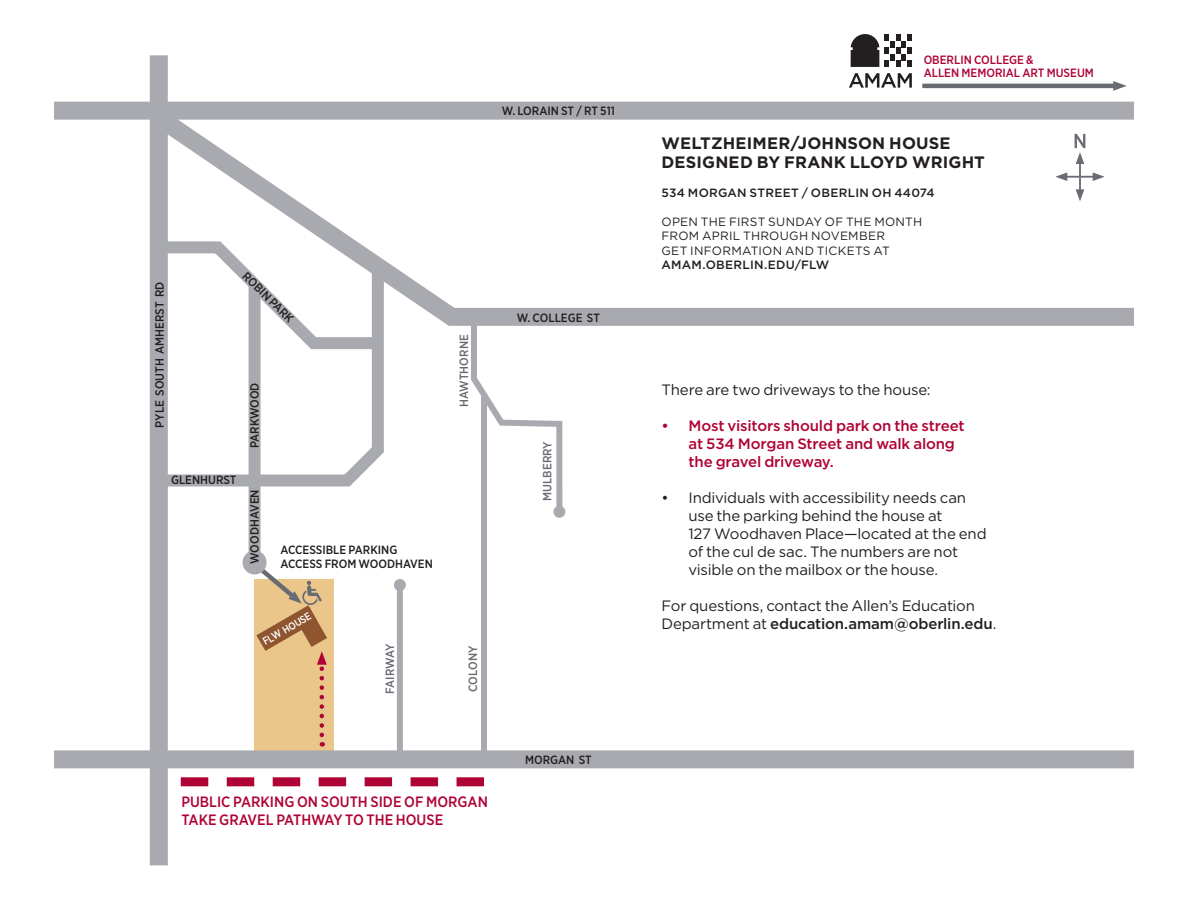
<style>
.page{position:relative;width:1188px;height:918px;background:#fff}
.page>*{position:absolute;margin:0;border:0;box-sizing:border-box;transform-origin:0 0}
.t1{font:700 16.5px/19.8px "Gotham";letter-spacing:.01em;color:#231f20}
.t2{font:15px/18px "Gotham";letter-spacing:-.015em;color:#231f20}
.t3{font:500 15px/18px "Gotham";letter-spacing:-.01em;color:#af0336}
.t4{font:500 15px/18px "Gotham Narrow";color:#af0336}
.t5{font:500 12px/13.5px "Gotham Narrow";color:#231f20}
.t6{font:12px/14.4px "Gotham";letter-spacing:.02em;color:#231f20}
.t7{font:500 12px "Gotham";letter-spacing:.025em;color:#231f20}
.t8{font:500 12px/13.5px "Gotham Narrow";color:#af0336}
.t9{font:500 12px "Gotham Narrow";color:#696b73}
.t10{font:500 12px "Gotham Narrow";letter-spacing:-.04em;color:#696b73}
.t11{font:500 10.5px "Gotham Narrow";color:#fff}
.s1{font-weight:500}
</style>
<div class="page">
<div style="left:255px;top:579px;width:79px;height:176px;background:#eac68b"></div>
<div style="left:150px;top:55px;width:18px;height:810px;background:#a8aaaf"></div>
<div style="left:249px;top:285px;width:12px;height:277px;background:#a8aaaf"></div>
<div style="left:243px;top:550px;width:24px;height:24px;background:#a8aaaf;border-radius:50%"></div>
<div style="left:54px;top:102px;width:1080px;height:18px;background:#a8aaaf"></div>
<div style="left:54px;top:750px;width:1080px;height:18px;background:#a8aaaf"></div>
<svg style="left:137px;top:95px;width:997px;height:231px"></svg>
<div style="left:397px;top:585px;width:6px;height:178px;background:#a8aaaf"></div>
<div style="left:394px;top:579px;width:12px;height:12px;background:#a8aaaf;border-radius:50%"></div>
<div style="left:481px;top:393px;width:6px;height:362px;background:#a8aaaf"></div>
<svg style="left:147px;top:235px;width:248px;height:91px"></svg>
<svg style="left:149px;top:255px;width:241px;height:238px"></svg>
<svg style="left:181px;top:777px;width:303px;height:9px"></svg>
<hr style="left:922px;top:84px;width:195px;height:4px;background:#696b73">
<svg style="left:1113px;top:81px;width:14px;height:10px"></svg>
<svg style="left:468px;top:317px;width:97px;height:201px"></svg>
<div style="left:553px;top:506px;width:12px;height:12px;background:#a8aaaf;border-radius:50%"></div>
<hr style="left:1064px;top:176px;width:32px;height:2px;background:#696b73">
<svg style="left:1055px;top:172px;width:12px;height:9px"></svg>
<svg style="left:1093px;top:172px;width:12px;height:9px"></svg>
<hr style="left:1079px;top:161px;width:2px;height:32px;background:#696b73">
<svg style="left:1076px;top:189px;width:8px;height:12px"></svg>
<svg style="left:1075px;top:134px;width:10px;height:30px"></svg>
<svg style="left:851px;top:34px;width:61px;height:33px"></svg>
<svg style="left:849px;top:73px;width:63px;height:15px"></svg>
<svg style="left:250px;top:559px;width:77px;height:176px"></svg>
<p class="t5" style="left:502px;top:104px;width:115px">W. LORAIN ST / RT 511</p>
<p class="t5" style="left:153px;top:428px;width:147px;rotate:-90deg">PYLE SOUTH AMHERST RD</p>
<p class="t5" style="left:250px;top:269px;width:68px;rotate:45deg">ROBIN PARK</p>
<p class="t5" style="left:248px;top:448px;width:67px;rotate:-90deg">PARKWOOD</p>
<p class="t5" style="left:171px;top:473px;width:67px">GLENHURST</p>
<p class="t5" style="left:248px;top:564px;width:76px;rotate:-90deg">WOODHAVEN</p>
<p class="t5" style="left:280px;top:543px;width:154px">ACCESSIBLE PARKING<br>ACCESS FROM WOODHAVEN</p>
<p class="t9" style="left:456px;top:407px;width:74px;rotate:-90deg">HAWTHORNE</p>
<p class="t11" style="left:260px;top:636px;width:55px;rotate:-30deg">FLW HOUSE</p>
<p class="t10" style="left:382px;top:694px;width:51px;rotate:-90deg">FAIRWAY</p>
<p class="t9" style="left:465px;top:692px;width:47px;rotate:-90deg">COLONY</p>
<p class="t4" style="left:181px;top:793px;width:308px">PUBLIC PARKING ON SOUTH SIDE OF MORGAN<br>TAKE GRAVEL PATHWAY TO THE HOUSE</p>
<p class="t5" style="left:517px;top:311px;width:85px">W. COLLEGE ST</p>
<p class="t9" style="left:540px;top:501px;width:61px;rotate:-90deg">MULBERRY</p>
<p class="t5" style="left:525px;top:753px;width:68px">MORGAN ST</p>
<p class="t8" style="left:924px;top:52px;width:172px">OBERLIN COLLEGE &amp;<br>ALLEN MEMORIAL ART MUSEUM</p>
<p class="t1" style="left:662px;top:133px;width:325px">WELTZHEIMER/JOHNSON HOUSE<br>DESIGNED BY FRANK LLOYD WRIGHT</p>
<p class="t7" style="left:662px;top:185px;width:275px">534 MORGAN STREET / OBERLIN OH 44074</p>
<p class="t6" style="left:662px;top:214px;width:262px">OPEN THE FIRST SUNDAY OF THE MONTH<br>FROM APRIL THROUGH NOVEMBER<br>GET INFORMATION AND TICKETS AT</p>
<p class="t7" style="left:662px;top:257px;width:169px">AMAM.OBERLIN.EDU/FLW</p>
<p class="t2" style="left:662px;top:381px;width:271px">There are two driveways to the house:</p>
<p class="t3" style="left:688px;top:417px;width:278px;text-indent:-27px">• Most visitors should park on the street at 534 Morgan Street and walk along the gravel driveway.</p>
<p class="t2" style="left:688px;top:489px;width:300px;text-indent:-27px">• Individuals with accessibility needs can use the parking behind the house at<br>127 Woodhaven Place—located at the end of the cul de sac. The numbers are not visible on the mailbox or the house.</p>
<p class="t2" style="left:662px;top:597px;width:336px">For questions, contact the Allen’s Education<br>Department at <span class="s1">education.amam@oberlin.edu</span>.</p>
</div>
